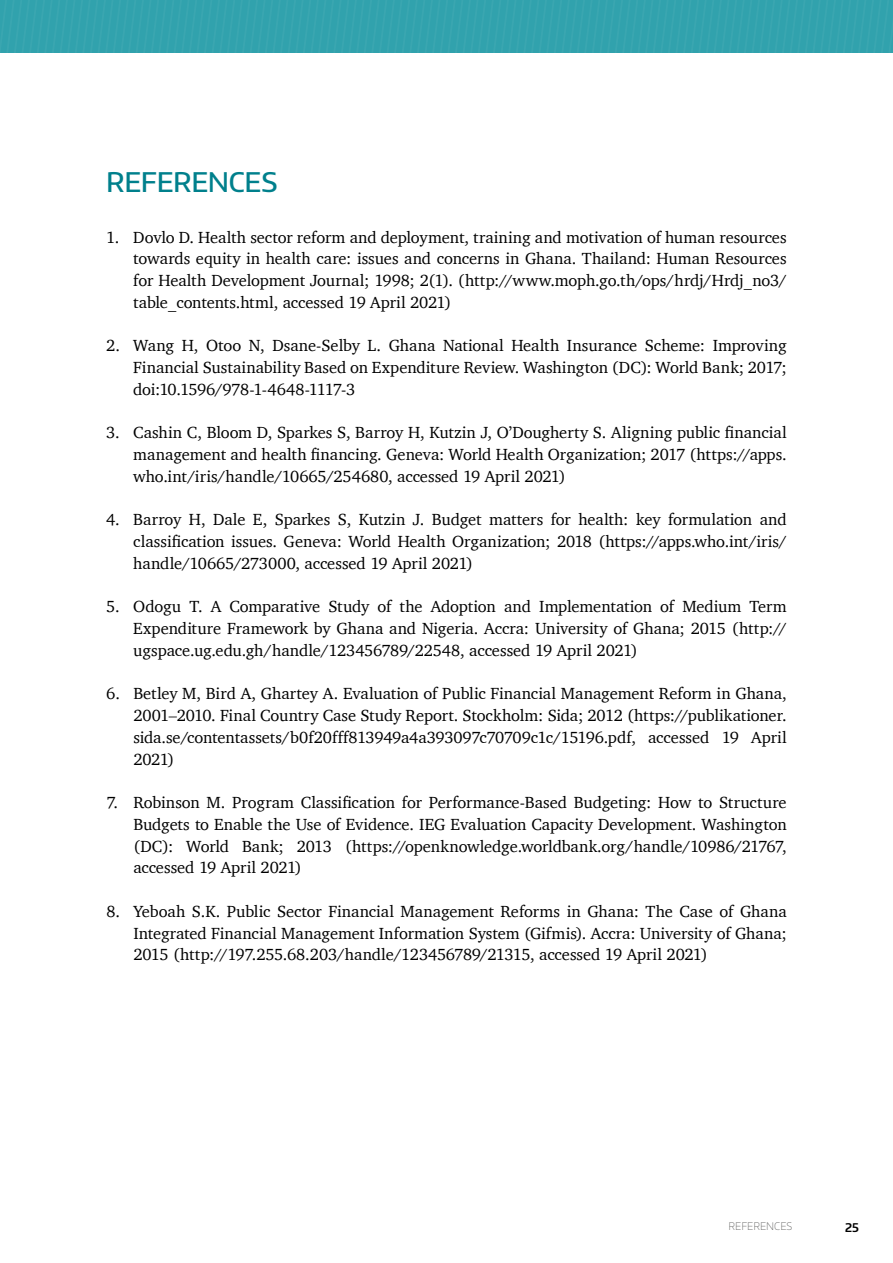
<style>
.page{position:relative;width:893px;height:1263px;background:#fff}
.page>*{position:absolute;margin:0;border:0;box-sizing:border-box;transform-origin:0 0}
.t1{font:500 27px "Encode Sans";letter-spacing:-.01em;color:#00808c}
.t2{font:16.5px/21.8px "Charter";letter-spacing:-.01em;color:#000;text-align:justify}
.t3{font:600 12px "Encode Sans";color:#000}
.t4{font:100 10.5px "Encode Sans";color:#565655}
</style>
<div class="page">
<svg style="left:0;top:0;width:893px;height:53px;background:#33a2ad"></svg>
<h1 class="t1" style="left:106px;top:164px;width:173px">REFERENCES</h1>
<p class="t2" style="left:133px;top:226px;width:655px;text-indent:-27px">1. Dovlo D. Health sector reform and deployment, training and motivation of human resources towards equity in health care: issues and concerns in Ghana. Thailand: Human Resources for Health Development Journal; 1998; 2(1). (http://www.moph.go.th/ops/hrdj/Hrdj_no3/ table_contents.html, accessed 19 April 2021)</p>
<p class="t2" style="left:133px;top:335px;width:655px;text-indent:-27px">2. Wang H, Otoo N, Dsane-Selby L. Ghana National Health Insurance Scheme: Improving Financial Sustainability Based on Expenditure Review. Washington (DC): World Bank; 2017; doi:10.1596/978-1-4648-1117-3</p>
<p class="t2" style="left:133px;top:422px;width:655px;text-indent:-27px">3. Cashin C, Bloom D, Sparkes S, Barroy H, Kutzin J, O’Dougherty S. Aligning public financial management and health financing. Geneva: World Health Organization; 2017 (https://apps. who.int/iris/handle/10665/254680, accessed 19 April 2021)</p>
<p class="t2" style="left:133px;top:509px;width:655px;text-indent:-27px">4. Barroy H, Dale E, Sparkes S, Kutzin J. Budget matters for health: key formulation and classification issues. Geneva: World Health Organization; 2018 (https://apps.who.int/iris/ handle/10665/273000, accessed 19 April 2021)</p>
<p class="t2" style="left:133px;top:595px;width:655px;text-indent:-27px">5. Odogu T. A Comparative Study of the Adoption and Implementation of Medium Term Expenditure Framework by Ghana and Nigeria. Accra: University of Ghana; 2015 (http:// ugspace.ug.edu.gh/handle/123456789/22548, accessed 19 April 2021)</p>
<p class="t2" style="left:133px;top:682px;width:655px;text-indent:-27px">6. Betley M, Bird A, Ghartey A. Evaluation of Public Financial Management Reform in Ghana, 2001–2010. Final Country Case Study Report. Stockholm: Sida; 2012 (https://publikationer. sida.se/contentassets/b0f20fff813949a4a393097c70709c1c/15196.pdf, accessed 19 April 2021)</p>
<p class="t2" style="left:133px;top:791px;width:655px;text-indent:-27px">7. Robinson M. Program Classification for Performance-Based Budgeting: How to Structure Budgets to Enable the Use of Evidence. IEG Evaluation Capacity Development. Washington (DC): World Bank; 2013 (https://openknowledge.worldbank.org/handle/10986/21767, accessed 19 April 2021)</p>
<p class="t2" style="left:133px;top:900px;width:655px;text-indent:-27px">8. Yeboah S.K. Public Sector Financial Management Reforms in Ghana: The Case of Ghana Integrated Financial Management Information System (Gifmis). Accra: University of Ghana; 2015 (http://197.255.68.203/handle/123456789/21315, accessed 19 April 2021)</p>
<p class="t4" style="left:728px;top:1219px;width:65px">REFERENCES</p>
<p class="t3" style="left:845px;top:1219px;width:15px">25</p>
</div>
